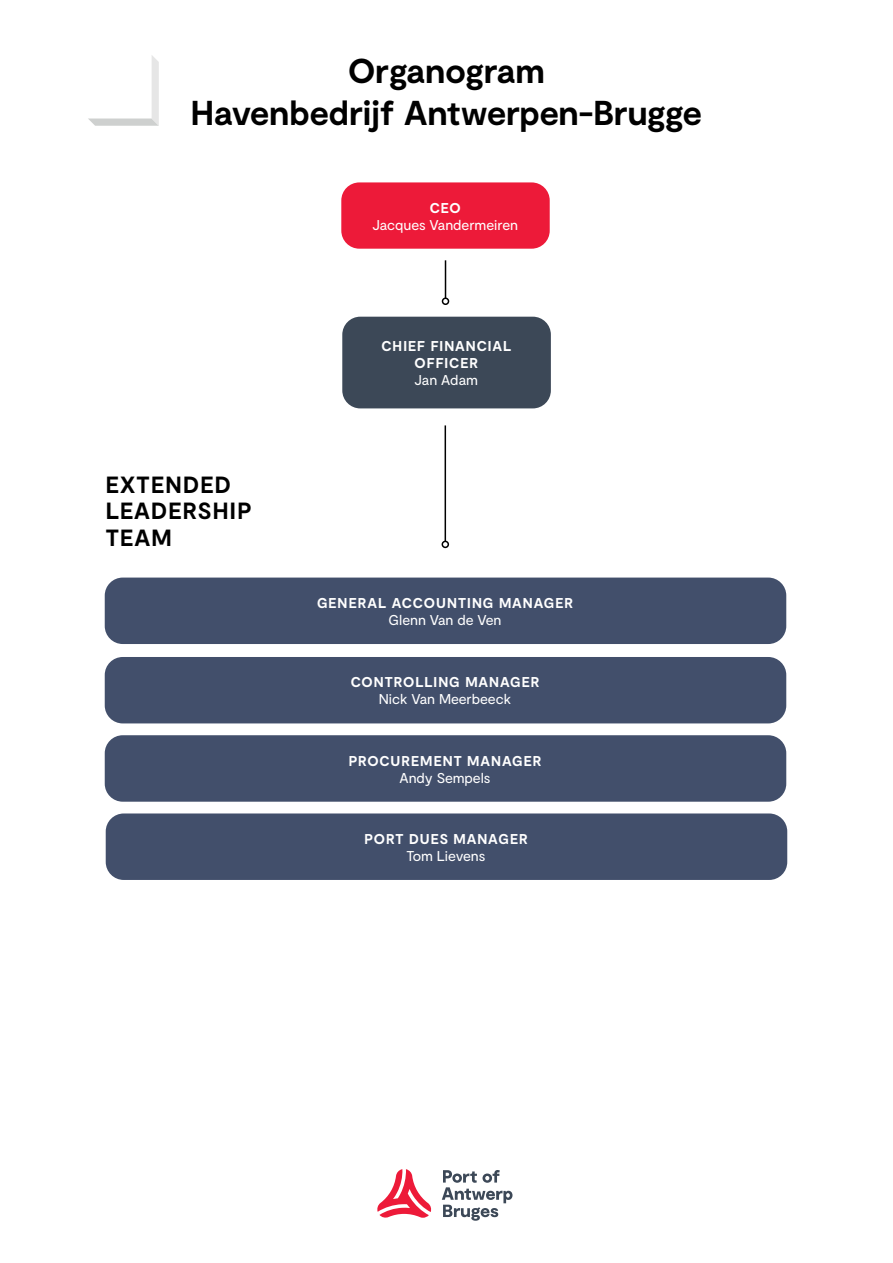
<style>
.page{position:relative;width:893px;height:1263px;background:#fff}
.page>*{position:absolute;margin:0;border:0;box-sizing:border-box;transform-origin:0 0}
.t1{font:700 34.5px/42px "Moderat";letter-spacing:-.005em;color:#000;text-align:center}
.t2{font:700 23.4px/26.4px "Moderat";letter-spacing:.055em;color:#000}
.t3{font:700 14.25px/17.1px "Moderat";letter-spacing:.07em;color:#fff;text-align:center}
.t4{font:14.25px "Moderat";letter-spacing:-.005em;color:#fff}
</style>
<div class="page">
<svg style="left:377px;top:1169px;width:55px;height:49px"></svg>
<svg style="left:442px;top:1170px;width:70px;height:51px"></svg>
<hr style="left:445px;top:425px;width:1px;height:116px;background:#000">
<div style="left:442px;top:541px;width:7px;height:7px;border:2px solid #000;border-radius:50%"></div>
<div style="left:105px;top:577px;width:681px;height:67px;background:#424f6b;border-radius:18px"></div>
<div style="left:105px;top:657px;width:681px;height:66px;background:#424f6b;border-radius:18px"></div>
<div style="left:105px;top:735px;width:681px;height:67px;background:#424f6b;border-radius:18px"></div>
<div style="left:106px;top:813px;width:681px;height:67px;background:#424f6b;border-radius:18px"></div>
<div style="left:342px;top:317px;width:209px;height:91px;background:#3c4857;border-radius:18px"></div>
<svg style="left:88px;top:56px;width:71px;height:70px"></svg>
<hr style="left:445px;top:260px;width:1px;height:38px;background:#000">
<div style="left:442px;top:297px;width:7px;height:8px;border:2px solid #000;border-radius:50%"></div>
<div style="left:341px;top:182px;width:209px;height:67px;background:#ed1a39;border-radius:18px"></div>
<h1 class="t1" style="left:191px;top:52px;width:513px">Organogram<br>Havenbedrijf Antwerpen-Brugge</h1>
<p class="t3" style="left:430px;top:200px;width:33px">CEO</p>
<p class="t4" style="left:372px;top:216px;width:147px">Jacques Vandermeiren</p>
<h2 class="t2" style="left:106px;top:473px;width:148px">EXTENDED<br>LEADERSHIP<br>TEAM</h2>
<p class="t3" style="left:381px;top:338px;width:131px">CHIEF FINANCIAL<br>OFFICER</p>
<p class="t4" style="left:415px;top:372px;width:65px">Jan Adam</p>
<p class="t3" style="left:317px;top:595px;width:258px">GENERAL ACCOUNTING MANAGER</p>
<p class="t4" style="left:388px;top:611px;width:115px">Glenn Van de Ven</p>
<p class="t3" style="left:351px;top:674px;width:190px">CONTROLLING MANAGER</p>
<p class="t4" style="left:379px;top:691px;width:134px">Nick Van Meerbeeck</p>
<p class="t3" style="left:349px;top:753px;width:194px">PROCUREMENT MANAGER</p>
<p class="t4" style="left:400px;top:769px;width:92px">Andy Sempels</p>
<p class="t3" style="left:364px;top:831px;width:165px">PORT DUES MANAGER</p>
<p class="t4" style="left:407px;top:847px;width:80px">Tom Lievens</p>
</div>
